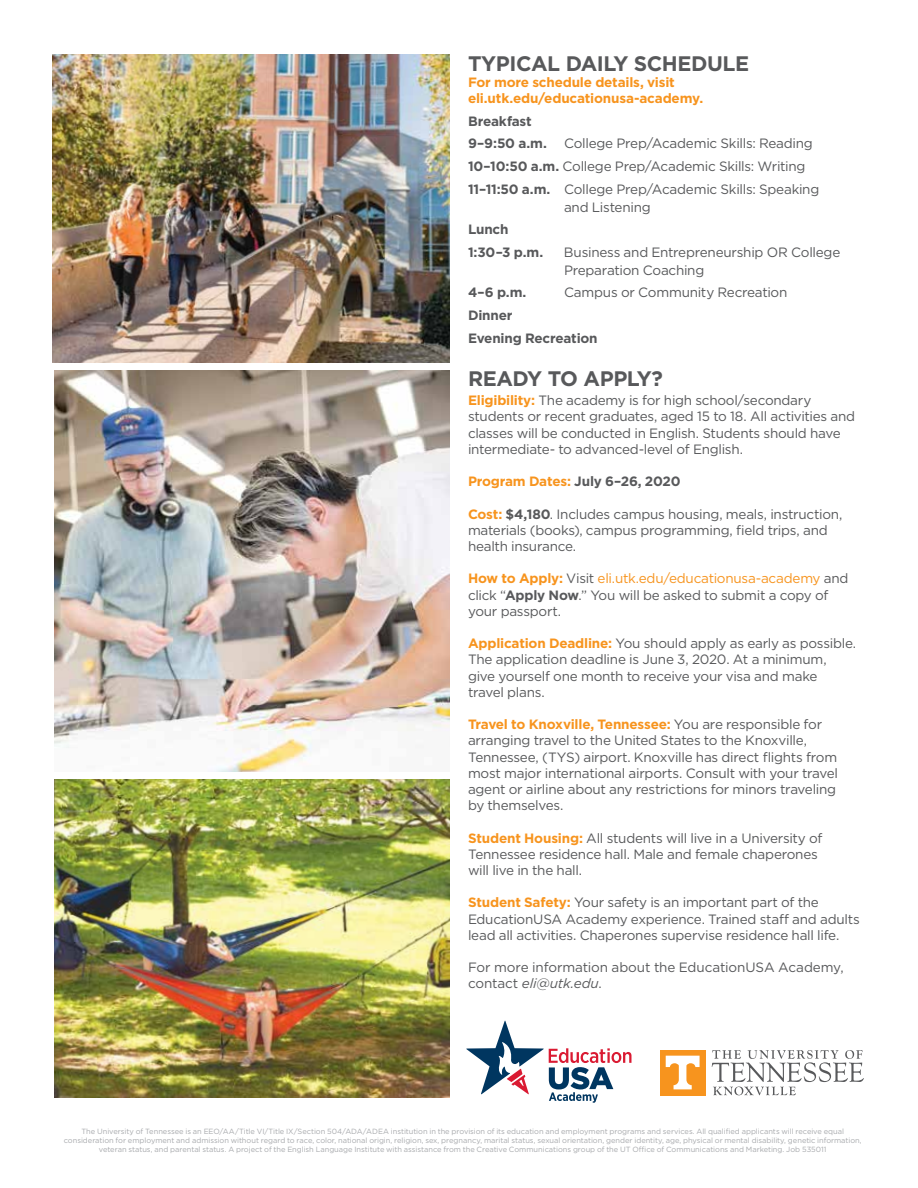
<style>
.page{position:relative;width:918px;height:1188px;background:#fff}
.page>*{position:absolute;margin:0;border:0;box-sizing:border-box;transform-origin:0 0}
.t1{font:700 21px "Gotham";letter-spacing:-.02em;color:#58595b}
.t2{font:13.5px/16.2px "Gotham";letter-spacing:-.02em;color:#58595b}
.t3{font:700 13.5px/16.2px "Gotham";letter-spacing:-.015em;color:#f7941e}
.t4{font:700 13.5px "Gotham";letter-spacing:-.015em;color:#58595b}
.t5{font:7.5px/9px "Gotham";letter-spacing:-.005em;color:#a7a9ac;text-align:center}
.s1{font-weight:700}
.s2{font-weight:700;color:#f7941e}
.s3{color:#58595b}
.s4{color:#f7941e}
.s5{font-style:italic}
</style>
<div class="page">
<img style="left:53px;top:54px;width:397px;height:308px">
<img style="left:54px;top:370px;width:396px;height:401px">
<img style="left:54px;top:779px;width:396px;height:319px">
<svg style="left:466px;top:1021px;width:165px;height:82px"></svg>
<svg style="left:712px;top:1050px;width:152px;height:45px"></svg>
<div style="left:660px;top:1050px;width:45px;height:45px;background:#f7941e"></div>
<svg style="left:666px;top:1056px;width:34px;height:33px"></svg>
<p class="t1" style="left:468px;top:49px;width:283px">TYPICAL DAILY SCHEDULE</p>
<p class="t3" style="left:468px;top:74px;width:237px">For more schedule details, visit eli.utk.edu/educationusa-academy.</p>
<p class="t4" style="left:468px;top:112px;width:65px">Breakfast</p>
<p class="t4" style="left:468px;top:135px;width:80px">9–9:50 a.m.</p>
<p class="t2" style="left:564px;top:135px;width:250px">College Prep/Academic Skills: Reading</p>
<p class="t2" style="left:468px;top:158px;width:339px"><span class="s1">10–10:50 a.m.</span> College Prep/Academic Skills: Writing</p>
<p class="t2" style="left:564px;top:179px;width:257px;line-height:18px;text-indent:-96px"><span class="s1">11–11:50 a.m.</span> College Prep/Academic Skills: Speaking and Listening</p>
<p class="t4" style="left:468px;top:220px;width:42px">Lunch</p>
<p class="t4" style="left:468px;top:243px;width:77px">1:30–3 p.m.</p>
<p class="t2" style="left:564px;top:243px;width:278px;line-height:18px">Business and Entrepreneurship OR College<br>Preparation Coaching</p>
<p class="t4" style="left:468px;top:284px;width:60px">4–6 p.m.</p>
<p class="t2" style="left:564px;top:284px;width:225px">Campus or Community Recreation</p>
<p class="t4" style="left:468px;top:306px;width:46px">Dinner</p>
<p class="t4" style="left:468px;top:329px;width:131px">Evening Recreation</p>
<p class="t1" style="left:468px;top:364px;width:196px">READY TO APPLY?</p>
<p class="t2" style="left:468px;top:392px;width:389px"><span class="s2">Eligibility:</span> The academy is for high school/secondary students or recent graduates, aged 15 to 18. All activities and classes will be conducted in English. Students should have intermediate- to advanced-level of English.</p>
<p class="t3" style="left:468px;top:473px;width:214px">Program Dates: <span class="s3">July 6–26, 2020</span></p>
<p class="t2" style="left:468px;top:505px;width:376px"><span class="s2">Cost:</span> <span class="s1">$4,180</span>. Includes campus housing, meals, instruction, materials (books), campus programming, field trips, and health insurance.</p>
<p class="t2" style="left:468px;top:570px;width:382px"><span class="s2">How to Apply:</span> Visit <span class="s4">eli.utk.edu/educationusa-academy</span> and click “<span class="s1">Apply Now</span>.” You will be asked to submit a copy of your passport.</p>
<p class="t2" style="left:468px;top:635px;width:390px"><span class="s2">Application Deadline:</span> You should apply as early as possible.<br>The application deadline is June 3, 2020. At a minimum, give yourself one month to receive your visa and make travel plans.</p>
<p class="t2" style="left:468px;top:716px;width:372px"><span class="s2">Travel to Knoxville, Tennessee:</span> You are responsible for arranging travel to the United States to the Knoxville, Tennessee, (TYS) airport. Knoxville has direct flights from most major international airports. Consult with your travel agent or airline about any restrictions for minors traveling by themselves.</p>
<p class="t2" style="left:468px;top:829px;width:356px"><span class="s2">Student Housing:</span> All students will live in a University of<br>Tennessee residence hall. Male and female chaperones will live in the hall.</p>
<p class="t2" style="left:468px;top:894px;width:393px"><span class="s2">Student Safety:</span> Your safety is an important part of the<br>EducationUSA Academy experience. Trained staff and adults lead all activities. Chaperones supervise residence hall life.</p>
<p class="t2" style="left:468px;top:959px;width:377px">For more information about the EducationUSA Academy, contact <span class="s5">eli@utk.edu</span>.</p>
<p class="t5" style="left:64px;top:1127px;width:799px">The University of Tennessee is an EEO/AA/Title VI/Title IX/Section 504/ADA/ADEA institution in the provision of its education and employment programs and services. All qualified applicants will receive equal consideration for employment and admission without regard to race, color, national origin, religion, sex, pregnancy, marital status, sexual orientation, gender identity, age, physical or mental disability, genetic information, veteran status, and parental status. A project of the English Language Institute with assistance from the Creative Communications group of the UT Office of Communications and Marketing. Job 535011</p>
</div>
